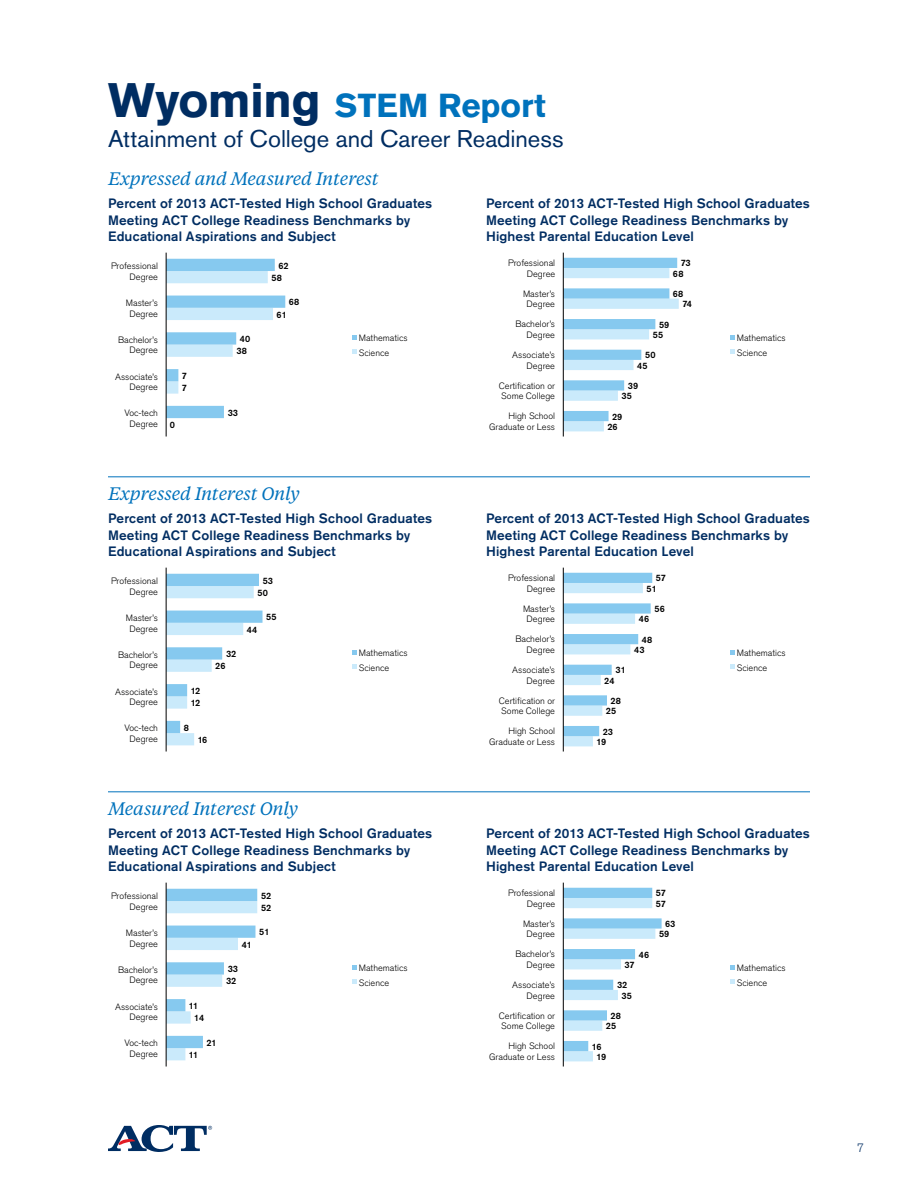
<style>
.page{position:relative;width:918px;height:1188px;background:#fff}
.page>*{position:absolute;margin:0;border:0;box-sizing:border-box;transform-origin:0 0}
.t1{font:700 33px "Akzidenz Grotesk Std";letter-spacing:.005em;color:#0072bc}
.t2{font:24px "Akzidenz Grotesk Std";color:#002d62}
.t3{font:italic 18px "Tiempos Text";letter-spacing:-.01em;color:#0072bc}
.t4{font:500 13.5px/16.5px "Akzidenz Grotesk Std";letter-spacing:.01em;color:#002d62}
.t5{font:300 12px "Akzidenz Grotesk Std";color:#002d62}
.t6{font:300 9.15px/10.6px "Akzidenz Grotesk Std";color:#000001;text-align:right}
.t7{font:500 9.15px "Akzidenz Grotesk Std";color:#000001}
.s1{font-size:48px;color:#002d62}
</style>
<div class="page">
<svg style="left:108px;top:1125px;width:104px;height:27px"></svg>
<svg style="left:167px;top:574px;width:96px;height:171px"></svg>
<hr style="left:166px;top:568px;width:1px;height:184px;background:#000001">
<svg style="left:352px;top:650px;width:5px;height:5px"></svg>
<svg style="left:352px;top:664px;width:5px;height:5px"></svg>
<svg style="left:167px;top:259px;width:118px;height:159px"></svg>
<hr style="left:166px;top:253px;width:1px;height:184px;background:#000001">
<svg style="left:352px;top:335px;width:5px;height:5px"></svg>
<svg style="left:352px;top:349px;width:5px;height:5px"></svg>
<svg style="left:564px;top:258px;width:115px;height:173px"></svg>
<hr style="left:563px;top:253px;width:1px;height:184px;background:#000001">
<svg style="left:730px;top:335px;width:5px;height:5px"></svg>
<svg style="left:730px;top:349px;width:5px;height:5px"></svg>
<svg style="left:564px;top:573px;width:88px;height:173px"></svg>
<hr style="left:563px;top:568px;width:1px;height:184px;background:#000001">
<svg style="left:730px;top:650px;width:5px;height:5px"></svg>
<svg style="left:730px;top:664px;width:5px;height:5px"></svg>
<svg style="left:167px;top:889px;width:90px;height:171px"></svg>
<hr style="left:166px;top:883px;width:1px;height:184px;background:#000001">
<svg style="left:352px;top:965px;width:5px;height:5px"></svg>
<svg style="left:352px;top:979px;width:5px;height:5px"></svg>
<svg style="left:564px;top:888px;width:98px;height:173px"></svg>
<hr style="left:563px;top:883px;width:1px;height:184px;background:#000001">
<svg style="left:730px;top:965px;width:5px;height:5px"></svg>
<svg style="left:730px;top:979px;width:5px;height:5px"></svg>
<hr style="left:108px;top:476px;width:702px;height:1px;background:#0072bc">
<hr style="left:108px;top:791px;width:702px;height:1px;background:#0072bc">
<h1 class="t1" style="left:108px;top:86px;width:439px"><span class="s1">Wyoming</span> STEM Report</h1>
<h2 class="t2" style="left:108px;top:124px;width:457px">Attainment of College and Career Readiness</h2>
<h3 class="t3" style="left:108px;top:166px;width:272px">Expressed and Measured Interest</h3>
<h3 class="t4" style="left:108px;top:195px;width:326px">Percent of 2013 ACT-Tested High School Graduates<br>Meeting ACT College Readiness Benchmarks by<br>Educational Aspirations and Subject</h3>
<h3 class="t4" style="left:486px;top:195px;width:326px">Percent of 2013 ACT-Tested High School Graduates<br>Meeting ACT College Readiness Benchmarks by<br>Highest Parental Education Level</h3>
<p class="t6" style="left:111px;top:261px;width:48px">Professional<br>Degree</p>
<p class="t7" style="left:278px;top:260px;width:12px">62</p>
<p class="t7" style="left:271px;top:272px;width:12px">58</p>
<p class="t6" style="left:508px;top:258px;width:48px">Professional<br>Degree</p>
<p class="t7" style="left:681px;top:258px;width:11px">73</p>
<p class="t7" style="left:673px;top:268px;width:12px">68</p>
<p class="t6" style="left:126px;top:298px;width:34px;text-align:center">Master’s<br>Degree</p>
<p class="t7" style="left:289px;top:297px;width:12px">68</p>
<p class="t7" style="left:277px;top:309px;width:12px">61</p>
<p class="t6" style="left:523px;top:288px;width:34px;text-align:center">Master’s<br>Degree</p>
<p class="t7" style="left:673px;top:288px;width:12px">68</p>
<p class="t7" style="left:682px;top:299px;width:11px">74</p>
<p class="t6" style="left:118px;top:334px;width:41px">Bachelor’s<br>Degree</p>
<p class="t6" style="left:115px;top:371px;width:44px">Associate’s<br>Degree</p>
<p class="t7" style="left:182px;top:370px;width:7px">7</p>
<p class="t7" style="left:182px;top:382px;width:7px">7</p>
<p class="t7" style="left:240px;top:333px;width:12px">40</p>
<p class="t7" style="left:236px;top:346px;width:12px">38</p>
<p class="t6" style="left:359px;top:331px;width:50px;line-height:14.5px;text-align:left">Mathematics<br>Science</p>
<p class="t6" style="left:515px;top:319px;width:41px">Bachelor’s<br>Degree</p>
<p class="t6" style="left:512px;top:350px;width:44px">Associate’s<br>Degree</p>
<p class="t7" style="left:659px;top:319px;width:12px">59</p>
<p class="t7" style="left:653px;top:329px;width:12px">55</p>
<p class="t7" style="left:645px;top:350px;width:12px">50</p>
<p class="t7" style="left:637px;top:360px;width:12px">45</p>
<p class="t6" style="left:737px;top:331px;width:50px;line-height:14.5px;text-align:left">Mathematics<br>Science</p>
<p class="t6" style="left:499px;top:380px;width:58px;text-align:left">Certification or<br>Some College</p>
<p class="t7" style="left:628px;top:380px;width:12px">39</p>
<p class="t7" style="left:622px;top:391px;width:12px">35</p>
<p class="t6" style="left:124px;top:408px;width:35px;text-align:center">Voc-tech<br>Degree</p>
<p class="t7" style="left:170px;top:419px;width:7px">0</p>
<p class="t7" style="left:228px;top:407px;width:12px">33</p>
<p class="t6" style="left:489px;top:411px;width:67px">High School<br>Graduate or Less</p>
<p class="t7" style="left:612px;top:411px;width:12px">29</p>
<p class="t7" style="left:607px;top:421px;width:12px">26</p>
<h3 class="t3" style="left:108px;top:481px;width:193px">Expressed Interest Only</h3>
<h3 class="t4" style="left:108px;top:510px;width:326px">Percent of 2013 ACT-Tested High School Graduates<br>Meeting ACT College Readiness Benchmarks by<br>Educational Aspirations and Subject</h3>
<h3 class="t4" style="left:486px;top:510px;width:326px">Percent of 2013 ACT-Tested High School Graduates<br>Meeting ACT College Readiness Benchmarks by<br>Highest Parental Education Level</h3>
<p class="t6" style="left:111px;top:576px;width:48px">Professional<br>Degree</p>
<p class="t7" style="left:263px;top:575px;width:12px">53</p>
<p class="t7" style="left:257px;top:587px;width:12px">50</p>
<p class="t6" style="left:508px;top:573px;width:48px">Professional<br>Degree</p>
<p class="t7" style="left:656px;top:573px;width:12px">57</p>
<p class="t7" style="left:647px;top:583px;width:12px">51</p>
<p class="t6" style="left:126px;top:613px;width:34px;text-align:center">Master’s<br>Degree</p>
<p class="t7" style="left:247px;top:624px;width:12px">44</p>
<p class="t7" style="left:266px;top:612px;width:12px">55</p>
<p class="t6" style="left:523px;top:603px;width:34px;text-align:center">Master’s<br>Degree</p>
<p class="t7" style="left:654px;top:603px;width:12px">56</p>
<p class="t7" style="left:639px;top:614px;width:12px">46</p>
<p class="t6" style="left:118px;top:649px;width:41px">Bachelor’s<br>Degree</p>
<p class="t6" style="left:115px;top:686px;width:44px">Associate’s<br>Degree</p>
<p class="t7" style="left:191px;top:685px;width:11px">12</p>
<p class="t7" style="left:191px;top:697px;width:11px">12</p>
<p class="t7" style="left:226px;top:648px;width:12px">32</p>
<p class="t7" style="left:215px;top:661px;width:12px">26</p>
<p class="t6" style="left:359px;top:646px;width:50px;line-height:14.5px;text-align:left">Mathematics<br>Science</p>
<p class="t6" style="left:515px;top:634px;width:41px">Bachelor’s<br>Degree</p>
<p class="t6" style="left:512px;top:665px;width:44px">Associate’s<br>Degree</p>
<p class="t7" style="left:615px;top:665px;width:12px">31</p>
<p class="t7" style="left:604px;top:675px;width:12px">24</p>
<p class="t7" style="left:642px;top:634px;width:12px">48</p>
<p class="t7" style="left:634px;top:644px;width:12px">43</p>
<p class="t6" style="left:737px;top:646px;width:50px;line-height:14.5px;text-align:left">Mathematics<br>Science</p>
<p class="t6" style="left:499px;top:695px;width:58px;text-align:left">Certification or<br>Some College</p>
<p class="t7" style="left:611px;top:695px;width:12px">28</p>
<p class="t7" style="left:606px;top:706px;width:12px">25</p>
<p class="t6" style="left:124px;top:723px;width:35px;text-align:center">Voc-tech<br>Degree</p>
<p class="t7" style="left:184px;top:722px;width:7px">8</p>
<p class="t7" style="left:198px;top:734px;width:11px">16</p>
<p class="t6" style="left:489px;top:726px;width:68px">High School<br>Graduate or Less</p>
<p class="t7" style="left:603px;top:726px;width:12px">23</p>
<p class="t7" style="left:597px;top:736px;width:11px">19</p>
<h3 class="t3" style="left:108px;top:796px;width:192px">Measured Interest Only</h3>
<h3 class="t4" style="left:108px;top:825px;width:326px">Percent of 2013 ACT-Tested High School Graduates<br>Meeting ACT College Readiness Benchmarks by<br>Educational Aspirations and Subject</h3>
<h3 class="t4" style="left:486px;top:825px;width:326px">Percent of 2013 ACT-Tested High School Graduates<br>Meeting ACT College Readiness Benchmarks by<br>Highest Parental Education Level</h3>
<p class="t6" style="left:111px;top:891px;width:48px">Professional<br>Degree</p>
<p class="t7" style="left:261px;top:890px;width:12px">52</p>
<p class="t7" style="left:261px;top:902px;width:12px">52</p>
<p class="t6" style="left:508px;top:888px;width:48px">Professional<br>Degree</p>
<p class="t7" style="left:656px;top:888px;width:12px">57</p>
<p class="t7" style="left:656px;top:898px;width:12px">57</p>
<p class="t6" style="left:126px;top:928px;width:34px;text-align:center">Master’s<br>Degree</p>
<p class="t7" style="left:242px;top:939px;width:12px">41</p>
<p class="t7" style="left:259px;top:927px;width:12px">51</p>
<p class="t6" style="left:523px;top:918px;width:34px;text-align:center">Master’s<br>Degree</p>
<p class="t7" style="left:665px;top:918px;width:12px">63</p>
<p class="t7" style="left:659px;top:929px;width:12px">59</p>
<p class="t6" style="left:118px;top:964px;width:41px">Bachelor’s<br>Degree</p>
<p class="t6" style="left:115px;top:1001px;width:44px">Associate’s<br>Degree</p>
<p class="t7" style="left:189px;top:1000px;width:11px">11</p>
<p class="t7" style="left:194px;top:1012px;width:11px">14</p>
<p class="t7" style="left:228px;top:963px;width:12px">33</p>
<p class="t7" style="left:226px;top:976px;width:12px">32</p>
<p class="t6" style="left:359px;top:961px;width:50px;line-height:14.5px;text-align:left">Mathematics<br>Science</p>
<p class="t6" style="left:515px;top:949px;width:41px">Bachelor’s<br>Degree</p>
<p class="t6" style="left:512px;top:980px;width:44px">Associate’s<br>Degree</p>
<p class="t7" style="left:639px;top:949px;width:12px">46</p>
<p class="t7" style="left:625px;top:959px;width:12px">37</p>
<p class="t7" style="left:617px;top:980px;width:12px">32</p>
<p class="t7" style="left:622px;top:990px;width:12px">35</p>
<p class="t6" style="left:737px;top:961px;width:50px;line-height:14.5px;text-align:left">Mathematics<br>Science</p>
<p class="t6" style="left:499px;top:1010px;width:58px;text-align:left">Certification or<br>Some College</p>
<p class="t7" style="left:611px;top:1010px;width:12px">28</p>
<p class="t7" style="left:606px;top:1021px;width:12px">25</p>
<p class="t6" style="left:124px;top:1038px;width:35px;text-align:center">Voc-tech<br>Degree</p>
<p class="t7" style="left:189px;top:1049px;width:11px">11</p>
<p class="t7" style="left:206px;top:1037px;width:12px">21</p>
<p class="t6" style="left:489px;top:1041px;width:67px">High School<br>Graduate or Less</p>
<p class="t7" style="left:592px;top:1041px;width:11px">16</p>
<p class="t7" style="left:597px;top:1051px;width:11px">19</p>
<h3 class="t5" style="left:857px;top:1141px;width:8px">7</h3>
</div>
